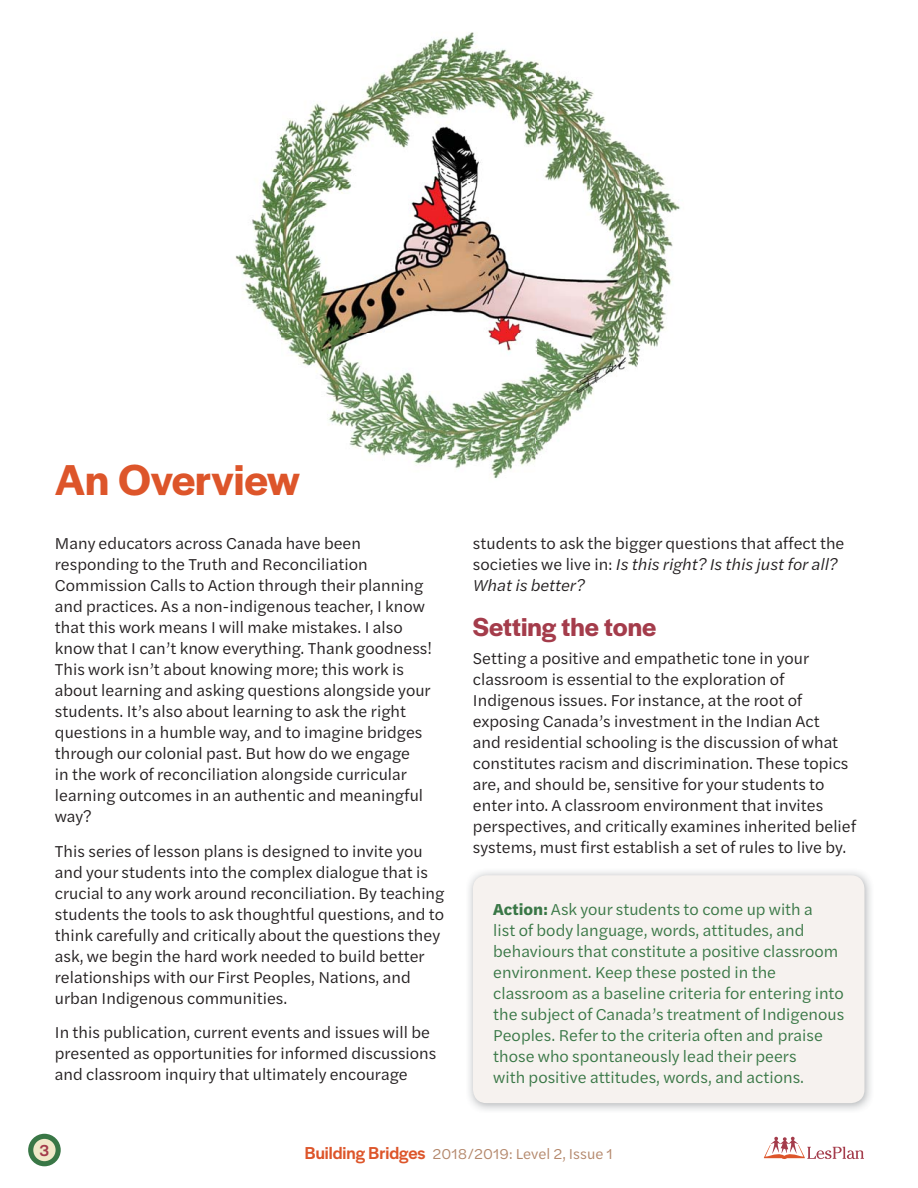
<style>
.page{position:relative;width:918px;height:1188px;background:#fff}
.page>*{position:absolute;margin:0;border:0;box-sizing:border-box;transform-origin:0 0}
.t1{font:600 45px "Halyard Display";color:#dd552a}
.t2{font:600 27px "Halyard Display";color:#a43c4b}
.t3{font:16.5px/21px "Halyard Text";color:#231f20}
.t4{font:16.5px/21px "Halyard Text";color:#397746}
.t5{font:500 16.5px "Halyard Display";color:#a43c4b}
.t6{font:15px "Halyard Text";color:#b4886c}
.s1{font-style:italic}
.s2{font-weight:700}
.s3{font-family:"Halyard Display";font-weight:500;font-size:18px;color:#dd552a}
</style>
<div class="page">
<img style="left:282px;top:32px;width:254px;height:446px">
<img style="left:536px;top:62px;width:103px;height:393px">
<img style="left:235px;top:136px;width:47px;height:202px">
<img style="left:639px;top:158px;width:41px;height:199px">
<img style="left:468px;top:871px;width:403px;height:240px">
<div style="left:473px;top:875px;width:391px;height:228px;background:#f6f2ef;border-radius:14px"></div>
<svg style="left:28px;top:1134px;width:33px;height:32px"></svg>
<svg style="left:764px;top:1137px;width:100px;height:22px"></svg>
<h1 class="t1" style="left:55px;top:463px;width:247px">An Overview</h1>
<p class="t3" style="left:55px;top:535px;width:379px">Many educators across Canada have been responding to the Truth and Reconciliation Commission Calls to Action through their planning and practices. As a non-indigenous teacher, I know that this work means I will make mistakes. I also know that I can’t know everything. Thank goodness!<br>This work isn’t about knowing more; this work is about learning and asking questions alongside your students. It’s also about learning to ask the right questions in a humble way, and to imagine bridges through our colonial past. But how do we engage<br>in the work of reconciliation alongside curricular learning outcomes in an authentic and meaningful way?</p>
<p class="t3" style="left:55px;top:843px;width:391px">This series of lesson plans is designed to invite you and your students into the complex dialogue that is crucial to any work around reconciliation. By teaching students the tools to ask thoughtful questions, and to think carefully and critically about the questions they ask, we begin the hard work needed to build better relationships with our First Peoples, Nations, and urban Indigenous communities.</p>
<p class="t3" style="left:55px;top:1024px;width:383px">In this publication, current events and issues will be presented as opportunities for informed discussions and classroom inquiry that ultimately encourage</p>
<p class="t3" style="left:473px;top:535px;width:373px">students to ask the bigger questions that affect the societies we live in: <span class="s1">Is this right? Is this just for all?<br>What is better?</span></p>
<h2 class="t2" style="left:473px;top:617px;width:185px">Setting the tone</h2>
<p class="t3" style="left:473px;top:650px;width:385px">Setting a positive and empathetic tone in your classroom is essential to the exploration of Indigenous issues. For instance, at the root of exposing Canada’s investment in the Indian Act<br>and residential schooling is the discussion of what constitutes racism and discrimination. These topics are, and should be, sensitive for your students to enter into. A classroom environment that invites perspectives, and critically examines inherited belief systems, must first establish a set of rules to live by.</p>
<p class="t4" style="left:493px;top:900px;width:353px"><span class="s2">Action:</span> Ask your students to come up with a<br>list of body language, words, attitudes, and behaviours that constitute a positive classroom environment. Keep these posted in the classroom as a baseline criteria for entering into the subject of Canada’s treatment of Indigenous Peoples. Refer to the criteria often and praise those who spontaneously lead their peers<br>with positive attitudes, words, and actions.</p>
<p class="t5" style="left:40px;top:1144px;width:11px">3</p>
<p class="t6" style="left:305px;top:1148px;width:310px"><span class="s3">Building Bridges</span> 2018/2019: Level 2, Issue 1</p>
</div>
